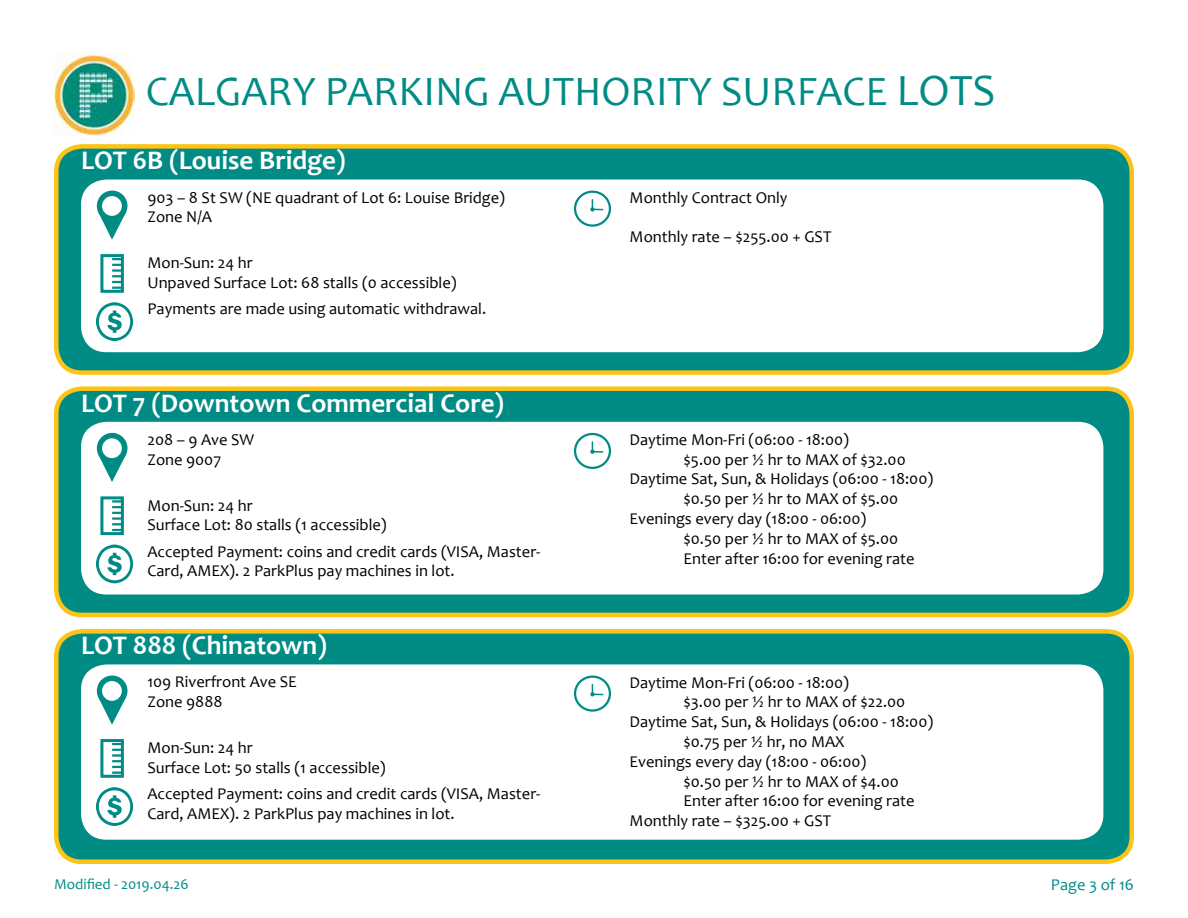
<style>
.page{position:relative;width:1188px;height:918px;background:#fff}
.page>*{position:absolute;margin:0;border:0;box-sizing:border-box;transform-origin:0 0}
.t1{font:42px "Candara";color:#008b85}
.t2{font:700 27px "Candara";color:#fff}
.t3{font:16.5px/19.8px "Candara";color:#000}
.t4{font:16.5px "Candara";color:#008b85}
.t5{font:15px "Candara";color:#008b85}
.s1{font-size:45px}
</style>
<div class="page">
<img style="left:54px;top:54px;width:81px;height:81px">
<div style="left:56px;top:146px;width:1076px;height:227px;background:#008b85;border-radius:26px"></div>
<div style="left:54px;top:144px;width:1080px;height:231px;border:4px solid #fec317;border-radius:26px"></div>
<div style="left:81px;top:180px;width:1022px;height:172px;background:#fff;border-radius:26px"></div>
<svg style="left:96px;top:302px;width:37px;height:39px"></svg>
<div style="left:100px;top:254px;width:24px;height:39px;border:3px solid #008b85"></div>
<svg style="left:112px;top:258px;width:10px;height:31px"></svg>
<div style="left:97px;top:191px;width:30px;height:30px;background:#008b85;border-radius:50%"></div>
<svg style="left:97px;top:209px;width:30px;height:31px"></svg>
<div style="left:102px;top:196px;width:20px;height:20px;background:#fff;border-radius:50%"></div>
<div style="left:574px;top:191px;width:37px;height:36px;border:2px solid #008b85;border-radius:50%"></div>
<svg style="left:590px;top:200px;width:13px;height:12px"></svg>
<div style="left:56px;top:389px;width:1076px;height:226px;background:#008b85;border-radius:26px"></div>
<div style="left:54px;top:386px;width:1080px;height:231px;border:4px solid #fec317;border-radius:26px"></div>
<div style="left:81px;top:422px;width:1022px;height:172px;background:#fff;border-radius:26px"></div>
<svg style="left:96px;top:545px;width:37px;height:38px"></svg>
<div style="left:100px;top:496px;width:24px;height:39px;border:3px solid #008b85"></div>
<svg style="left:112px;top:500px;width:10px;height:31px"></svg>
<div style="left:97px;top:433px;width:30px;height:31px;background:#008b85;border-radius:50%"></div>
<svg style="left:97px;top:451px;width:31px;height:31px"></svg>
<div style="left:102px;top:438px;width:20px;height:20px;background:#fff;border-radius:50%"></div>
<div style="left:574px;top:433px;width:37px;height:36px;border:2px solid #008b85;border-radius:50%"></div>
<svg style="left:590px;top:442px;width:13px;height:12px"></svg>
<div style="left:56px;top:631px;width:1076px;height:231px;background:#008b85;border-radius:26px"></div>
<div style="left:54px;top:629px;width:1080px;height:235px;border:4px solid #fec317;border-radius:26px"></div>
<div style="left:81px;top:664px;width:1022px;height:176px;background:#fff;border-radius:26px"></div>
<svg style="left:96px;top:787px;width:37px;height:39px"></svg>
<div style="left:100px;top:739px;width:24px;height:39px;border:3px solid #008b85"></div>
<svg style="left:112px;top:743px;width:10px;height:31px"></svg>
<div style="left:97px;top:676px;width:30px;height:30px;background:#008b85;border-radius:50%"></div>
<svg style="left:97px;top:694px;width:30px;height:31px"></svg>
<div style="left:102px;top:681px;width:20px;height:20px;background:#fff;border-radius:50%"></div>
<div style="left:574px;top:676px;width:37px;height:36px;border:2px solid #008b85;border-radius:50%"></div>
<svg style="left:590px;top:685px;width:13px;height:11px"></svg>
<h1 class="t1" style="left:146px;top:65px;width:851px">CALGARY PARKING AUTHORITY SURFACE <span class="s1">LOTS</span></h1>
<h2 class="t2" style="left:81px;top:144px;width:266px">LOT 6B (Louise Bridge)</h2>
<p class="t3" style="left:147px;top:187px;width:359px">903 – 8 St SW (NE quadrant of Lot 6: Louise Bridge)<br>Zone N/A</p>
<p class="t3" style="left:630px;top:187px;width:160px">Monthly Contract Only</p>
<p class="t3" style="left:630px;top:227px;width:203px">Monthly rate – $255.00 + GST</p>
<p class="t3" style="left:147px;top:253px;width:311px">Mon-Sun: 24 hr<br>Unpaved Surface Lot: 68 stalls (0 accessible)</p>
<p class="t3" style="left:147px;top:299px;width:340px">Payments are made using automatic withdrawal.</p>
<h2 class="t2" style="left:81px;top:386px;width:425px">LOT 7 (Downtown Commercial Core)</h2>
<p class="t3" style="left:147px;top:429px;width:108px">208 – 9 Ave SW<br>Zone 9007</p>
<p class="t3" style="left:630px;top:429px;width:221px">Daytime Mon-Fri (06:00 - 18:00)</p>
<p class="t3" style="left:684px;top:449px;width:224px">$5.00 per ½ hr to MAX of $32.00</p>
<p class="t3" style="left:630px;top:469px;width:305px">Daytime Sat, Sun, &amp; Holidays (06:00 - 18:00)</p>
<p class="t3" style="left:684px;top:489px;width:216px">$0.50 per ½ hr to MAX of $5.00</p>
<p class="t3" style="left:630px;top:509px;width:238px">Evenings every day (18:00 - 06:00)</p>
<p class="t3" style="left:684px;top:528px;width:216px">$0.50 per ½ hr to MAX of $5.00</p>
<p class="t3" style="left:684px;top:548px;width:232px">Enter after 16:00 for evening rate</p>
<p class="t3" style="left:147px;top:495px;width:241px">Mon-Sun: 24 hr<br>Surface Lot: 80 stalls (1 accessible)</p>
<p class="t3" style="left:147px;top:541px;width:394px">Accepted Payment: coins and credit cards (VISA, Master-<br>Card, AMEX). 2 ParkPlus pay machines in lot.</p>
<h2 class="t2" style="left:81px;top:629px;width:247px">LOT 888 (Chinatown)</h2>
<p class="t3" style="left:147px;top:672px;width:151px">109 Riverfront Ave SE<br>Zone 9888</p>
<p class="t3" style="left:630px;top:672px;width:221px">Daytime Mon-Fri (06:00 - 18:00)</p>
<p class="t3" style="left:684px;top:692px;width:223px">$3.00 per ½ hr to MAX of $22.00</p>
<p class="t3" style="left:630px;top:712px;width:305px">Daytime Sat, Sun, &amp; Holidays (06:00 - 18:00)</p>
<p class="t3" style="left:684px;top:732px;width:162px">$0.75 per ½ hr, no MAX</p>
<p class="t3" style="left:630px;top:751px;width:238px">Evenings every day (18:00 - 06:00)</p>
<p class="t3" style="left:684px;top:771px;width:217px">$0.50 per ½ hr to MAX of $4.00</p>
<p class="t3" style="left:684px;top:791px;width:232px">Enter after 16:00 for evening rate</p>
<p class="t3" style="left:630px;top:811px;width:203px">Monthly rate – $325.00 + GST</p>
<p class="t3" style="left:147px;top:738px;width:240px">Mon-Sun: 24 hr<br>Surface Lot: 50 stalls (1 accessible)</p>
<p class="t3" style="left:147px;top:784px;width:394px">Accepted Payment: coins and credit cards (VISA, Master-<br>Card, AMEX). 2 ParkPlus pay machines in lot.</p>
<p class="t5" style="left:54px;top:875px;width:136px">Modified - 2019.04.26</p>
<p class="t4" style="left:1051px;top:875px;width:85px">Page 3 of 16</p>
</div>
